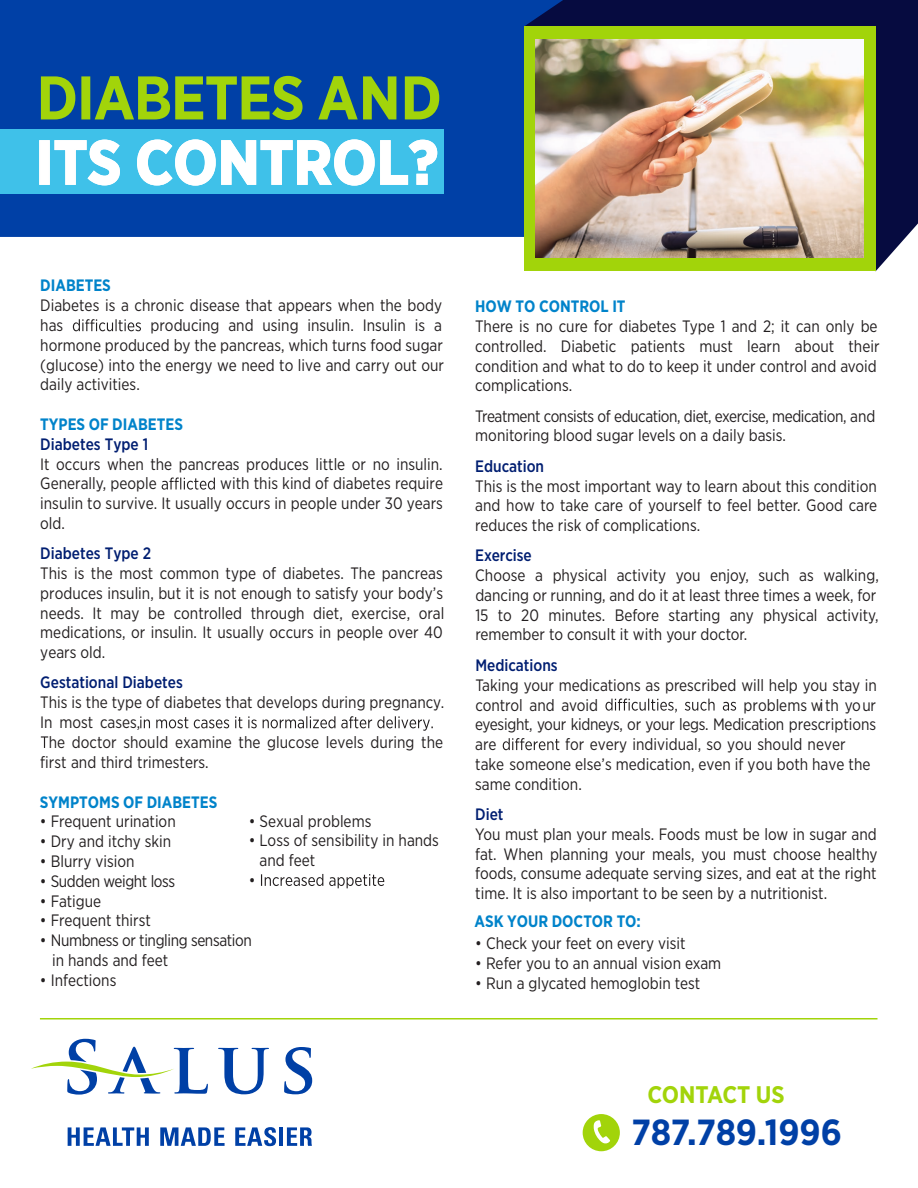
<style>
.page{position:relative;width:918px;height:1188px;background:#fff}
.page>*{position:absolute;margin:0;border:0;box-sizing:border-box;transform-origin:0 0}
.t1{font:700 61.5px "Gotham Narrow";color:#fff}
.t2{font:700 36.3px "Gotham Narrow";letter-spacing:-.005em;color:#0040a6}
.t3{font:700 24px "Gotham Narrow";color:#a2d40a}
.t4{font:16.5px/19.8px "Gotham Narrow";color:#231f20;scale:.95 1}
.t5{font:16.5px/19.8px "Gotham Narrow";letter-spacing:-.025em;color:#231f20;scale:.95 1}
.t6{font:500 16.5px "Gotham Narrow";color:#001e71;scale:.95 1}
.t7{font:700 16.5px "Gotham Narrow";color:#0083ca;scale:.95 1}
</style>
<div class="page">
<svg style="left:73px;top:319px;width:68px;height:12px"></svg>
<svg style="left:162px;top:477px;width:53px;height:13px"></svg>
<svg style="left:140px;top:716px;width:293px;height:15px"></svg>
<svg style="left:41px;top:736px;width:7px;height:12px"></svg>
<div style="left:0;top:0;width:524px;height:237px;background:#0040a6"></div>
<div style="left:0;top:129px;width:443px;height:65px;background:#3fc1e9"></div>
<svg style="left:41px;top:76px;width:262px;height:44px;background:#558e53"></svg>
<svg style="left:318px;top:76px;width:78px;height:43px;background:#558e53"></svg>
<div style="left:39px;top:140px;width:11px;height:45px;background:#fff"></div>
<svg style="left:54px;top:139px;width:66px;height:47px"></svg>
<svg style="left:137px;top:139px;width:301px;height:47px"></svg>
<svg style="left:524px;top:0;width:394px;height:271px;background:#141b4a"></svg>
<div style="left:524px;top:27px;width:352px;height:244px;background:#a2d40a"></div>
<img style="left:536px;top:39px;width:328px;height:219px">
<hr style="left:40px;top:1018px;width:838px;height:2px;background:#a2d40a">
<svg style="left:261px;top:874px;width:123px;height:14px"></svg>
<svg style="left:605px;top:699px;width:131px;height:14px"></svg>
<svg style="left:503px;top:738px;width:56px;height:12px"></svg>
<svg style="left:284px;top:1047px;width:28px;height:47px"></svg>
<svg style="left:218px;top:1048px;width:51px;height:46px"></svg>
<svg style="left:31px;top:1039px;width:177px;height:56px"></svg>
<svg style="left:68px;top:1127px;width:81px;height:19px"></svg>
<svg style="left:160px;top:1127px;width:65px;height:19px"></svg>
<svg style="left:235px;top:1127px;width:41px;height:19px"></svg>
<hr style="left:279px;top:1127px;width:4px;height:19px;background:#0040a6">
<svg style="left:287px;top:1127px;width:25px;height:19px"></svg>
<div style="left:583px;top:1114px;width:37px;height:37px;background:#a2d40a;border-radius:50%"></div>
<svg style="left:594px;top:1120px;width:16px;height:24px"></svg>
<svg style="left:405px;top:76px;width:34px;height:43px"></svg>
<h1 class="t1" style="left:54px;top:123px;width:325px">TS CO TRO</h1>
<p class="t7" style="left:40px;top:275px;width:76px">DIABETES</p>
<p class="t4" style="left:40px;top:295px;width:425px">Diabetes is a chronic disease that appears when the body has</p>
<p class="t4" style="left:40px;top:315px;width:427px;text-indent:110px">producing and using insulin. Insulin is a hormone produced by the pancreas, which turns food sugar (glucose) into the energy we need to live and carry out our daily activities.</p>
<p class="t7" style="left:40px;top:414px;width:152px">TYPES OF DIABETES</p>
<p class="t6" style="left:40px;top:434px;width:115px">Diabetes Type 1</p>
<p class="t4" style="left:40px;top:454px;width:425px">It occurs when the pancreas produces little or no insulin.<br>Generally, people</p>
<p class="t4" style="left:40px;top:474px;width:426px;text-align:justify;text-indent:180px">with this kind of diabetes require insulin to survive. It usually occurs in people under 30 years old.</p>
<p class="t6" style="left:40px;top:543px;width:118px">Diabetes Type 2</p>
<p class="t4" style="left:40px;top:563px;width:427px;text-align:justify">This is the most common type of diabetes. The pancreas produces insulin, but it is not enough to satisfy your body’s needs. It may be controlled through diet, exercise, oral medications, or insulin. It usually occurs in people over 40 years old.</p>
<p class="t6" style="left:40px;top:672px;width:152px">Gestational Diabetes</p>
<p class="t4" style="left:40px;top:692px;width:427px">This is the type of diabetes that develops during pregnancy.</p>
<p class="t4" style="left:40px;top:712px;width:107px">In most cases,</p>
<p class="t4" style="left:49px;top:732px;width:417px">he doctor should examine the glucose levels during the</p>
<p class="t4" style="left:40px;top:752px;width:179px">first and third trimesters.</p>
<p class="t7" style="left:40px;top:791px;width:188px">SYMPTOMS OF DIABETES</p>
<p class="t4" style="left:40px;top:811px;width:144px">• Frequent urination</p>
<p class="t4" style="left:40px;top:831px;width:140px">• Dry and itchy skin</p>
<p class="t4" style="left:40px;top:851px;width:101px">• Blurry vision</p>
<p class="t5" style="left:40px;top:871px;width:144px">• Sudden weight loss</p>
<p class="t4" style="left:40px;top:891px;width:66px">• Fatigue</p>
<p class="t4" style="left:40px;top:910px;width:118px">• Frequent thirst</p>
<p class="t5" style="left:52px;top:930px;width:212px;text-indent:-12px">• Numbness or tingling sensation in hands and feet</p>
<p class="t4" style="left:40px;top:970px;width:82px">• Infections</p>
<p class="t4" style="left:249px;top:811px;width:131px">• Sexual problems</p>
<p class="t4" style="left:249px;top:830px;width:202px">• Loss of sensibility in hands</p>
<p class="t4" style="left:260px;top:850px;width:60px">and feet</p>
<p class="t4" style="left:249px;top:870px;width:9px">•</p>
<p class="t7" style="left:475px;top:296px;width:160px">HOW TO CONTROL IT</p>
<p class="t4" style="left:475px;top:316px;width:427px">There is no cure for diabetes Type 1 and 2; it can only be controlled. Diabetic patients must learn about their condition and what to do to keep it under control and avoid complications.</p>
<p class="t5" style="left:475px;top:405px;width:423px">Treatment consists of education, diet, exercise, medication, and monitoring blood sugar levels on a daily basis.</p>
<p class="t6" style="left:475px;top:455px;width:74px">Education</p>
<p class="t4" style="left:475px;top:476px;width:425px;text-align:justify">This is the most important way to learn about this condition and how to take care of yourself to feel better. Good care reduces the risk of complications.</p>
<p class="t6" style="left:475px;top:545px;width:61px">Exercise</p>
<p class="t4" style="left:475px;top:565px;width:426px">Choose a physical activity you enjoy, such as walking, dancing or running, and do it at least three times a week, for 15 to 20 minutes. Before starting any physical activity, remember to consult it with your doctor.</p>
<p class="t6" style="left:475px;top:655px;width:88px">Medications</p>
<p class="t4" style="left:475px;top:675px;width:424px">Taking your medications as prescribed will help you stay in control and avoid</p>
<p class="t4" style="left:475px;top:695px;width:424px;text-align:justify;text-indent:268px">problems with your eyesight, your kidneys, or your legs. Medication prescriptions are</p>
<p class="t4" style="left:475px;top:734px;width:417px;text-indent:90px">for every individual, so you should never take someone else’s medication, even if you both have the same condition.</p>
<p class="t6" style="left:475px;top:804px;width:31px">Diet</p>
<p class="t4" style="left:475px;top:824px;width:425px;text-align:justify">You must plan your meals. Foods must be low in sugar and fat. When planning your meals, you must choose healthy foods, consume adequate serving sizes, and eat at the right time. It is also important to be seen by a nutritionist.</p>
<p class="t7" style="left:475px;top:911px;width:177px">ASK YOUR DOCTOR TO:</p>
<p class="t4" style="left:475px;top:933px;width:223px">• Check your feet on every visit</p>
<p class="t4" style="left:475px;top:953px;width:260px">• Refer you to an annual vision exam</p>
<p class="t4" style="left:475px;top:973px;width:238px">• Run a glycated hemoglobin test</p>
<h3 class="t3" style="left:647px;top:1080px;width:139px">CONTACT US</h3>
<h2 class="t2" style="left:631px;top:1109px;width:212px">787.789.1996</h2>
</div>
